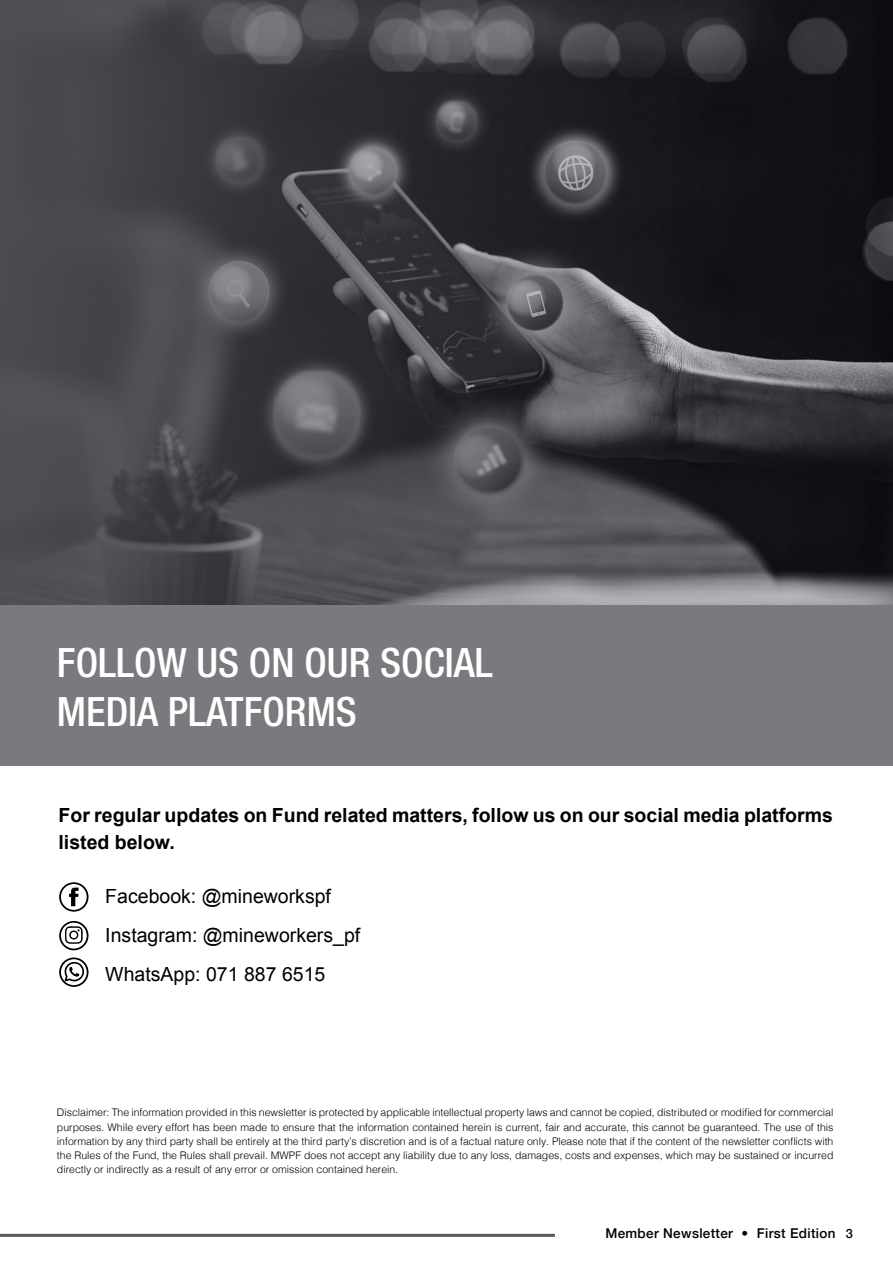
<style>
.page{position:relative;width:893px;height:1263px;background:#fff}
.page>*{position:absolute;margin:0;border:0;box-sizing:border-box;transform-origin:0 0}
.t1{font:500 condensed 40.5px/49.5px "Helvetica Neue";color:#fff}
.t2{font:700 19.5px/27px "Arial";color:#000}
.t3{font:19.5px/39px "Arial";color:#000}
.t4{font:500 13.5px "Helvetica Neue";letter-spacing:.025em;color:#000}
.t5{font:300 10.5px/14.2px "Helvetica";color:#000;text-align:justify}
.s1{font-size:12.75px}
</style>
<div class="page">
<img style="left:0;top:0;width:893px;height:605px">
<svg style="left:59px;top:882px;width:30px;height:30px"></svg>
<svg style="left:59px;top:921px;width:30px;height:30px"></svg>
<svg style="left:59px;top:957px;width:30px;height:30px"></svg>
<div style="left:0;top:605px;width:893px;height:160px;background:#797a7d"></div>
<hr style="left:0;top:1234px;width:555px;height:3px;background:#59595c">
<h1 class="t1" style="left:57px;top:637px;width:437px">FOLLOW US ON OUR SOCIAL<br>MEDIA PLATFORMS</h1>
<h2 class="t2" style="left:59px;top:802px;width:776px">For regular updates on Fund related matters, follow us on our social media platforms listed below.</h2>
<h2 class="t3" style="left:105px;top:877px;width:256px">Facebook: @mineworkspf<br>Instagram: @mineworkers_pf<br>WhatsApp: 071 887 6515</h2>
<p class="t5" style="left:57px;top:1105px;width:778px">Disclaimer: The information provided in this newsletter is protected by applicable intellectual property laws and cannot be copied, distributed or modified for commercial purposes. While every effort has been made to ensure that the information contained herein is current, fair and accurate, this cannot be guaranteed. The use of this information by any third party shall be entirely at the third party’s discretion and is of a factual nature only. Please note that if the content of the newsletter conflicts with the Rules of the Fund, the Rules shall prevail. MWPF does not accept any liability due to any loss, damages, costs and expenses, which may be sustained or incurred directly or indirectly as a result of any error or omission contained herein.</p>
<p class="t4" style="left:605px;top:1222px;width:249px">Member Newsletter • First Edition <span class="s1">3</span></p>
</div>
